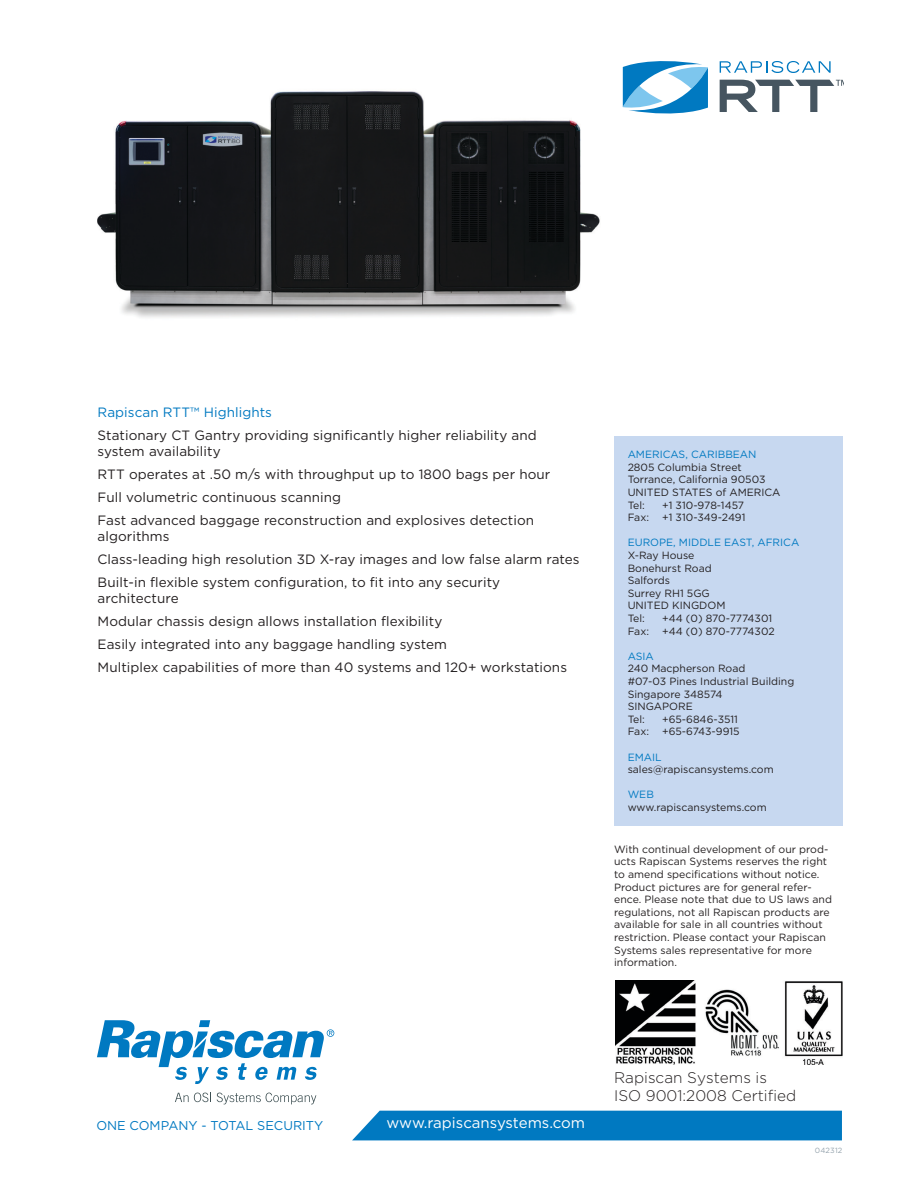
<style>
.page{position:relative;width:918px;height:1188px;background:#fff}
.page>*{position:absolute;margin:0;border:0;box-sizing:border-box;transform-origin:0 0}
.Disclaimer{font:300 15.3px/18.5px "Gotham";color:#231f20}
.t1{font:15px "Gotham";color:#fff}
.Front_Body_Text{font:13.5px/16.2px "Gotham";letter-spacing:.005em;color:#231f20}
.Front_Body_Text-2{font:13.5px "Gotham";letter-spacing:.005em;color:#0079c1}
.t2{font:12.75px "Gotham";color:#0079c1}
.Address_Bar{font:10.5px "Gotham";color:#231f20}
.Disclaimer-2{font:10.5px/12.6px "Gotham";color:#231f20}
.Address_Bar_Header{font:10.5px "Gotham";color:#0079c1}
.Specs{font:7.5px "Gotham";letter-spacing:.025em;color:#95a3ad}
</style>
<div class="page">
<div style="left:352px;top:1111px;width:490px;height:29px;background:#0079c1"></div>
<svg style="left:97px;top:1020px;width:237px;height:64px"></svg>
<svg style="left:175px;top:1093px;width:36px;height:9px"></svg>
<svg style="left:217px;top:1093px;width:99px;height:11px"></svg>
<div style="left:614px;top:436px;width:228px;height:389px;background:#c7d8f0"></div>
<img style="left:616px;top:981px;width:226px;height:84px">
<img style="left:98px;top:91px;width:502px;height:227px">
<svg style="left:720px;top:61px;width:111px;height:12px"></svg>
<svg style="left:623px;top:61px;width:85px;height:53px"></svg>
<svg style="left:720px;top:80px;width:123px;height:32px"></svg>
<p class="Front_Body_Text-2" style="left:98px;top:404px;width:176px">Rapiscan RTT™ Highlights</p>
<p class="Front_Body_Text" style="left:98px;top:427px;width:441px">Stationary CT Gantry providing significantly higher reliability and system availability</p>
<p class="Front_Body_Text" style="left:98px;top:466px;width:454px">RTT operates at .50 m/s with throughput up to 1800 bags per hour</p>
<p class="Front_Body_Text" style="left:98px;top:489px;width:245px">Full volumetric continuous scanning</p>
<p class="Front_Body_Text" style="left:98px;top:512px;width:438px">Fast advanced baggage reconstruction and explosives detection algorithms</p>
<p class="Front_Body_Text" style="left:98px;top:551px;width:484px">Class-leading high resolution 3D X-ray images and low false alarm rates</p>
<p class="Front_Body_Text" style="left:98px;top:574px;width:404px">Built-in flexible system configuration, to fit into any security architecture</p>
<p class="Front_Body_Text" style="left:98px;top:613px;width:346px">Modular chassis design allows installation flexibility</p>
<p class="Front_Body_Text" style="left:98px;top:636px;width:351px">Easily integrated into any baggage handling system</p>
<p class="Front_Body_Text" style="left:98px;top:659px;width:471px">Multiplex capabilities of more than 40 systems and 120+ workstations</p>
<p class="Address_Bar_Header" style="left:628px;top:448px;width:130px">AMERICAS, CARIBBEAN</p>
<p class="Address_Bar" style="left:628px;top:460px;width:116px">2805 Columbia Street</p>
<p class="Address_Bar" style="left:628px;top:473px;width:139px">Torrance, California 90503</p>
<p class="Address_Bar" style="left:628px;top:486px;width:154px">UNITED STATES of AMERICA</p>
<p class="Address_Bar" style="left:628px;top:498px;width:19px">Tel:</p>
<p class="Address_Bar" style="left:662px;top:498px;width:83px">+1 310-978-1457</p>
<p class="Address_Bar" style="left:628px;top:511px;width:119px">Fax: +1 310-349-2491</p>
<p class="Address_Bar_Header" style="left:628px;top:536px;width:173px">EUROPE, MIDDLE EAST, AFRICA</p>
<p class="Address_Bar" style="left:628px;top:549px;width:68px">X-Ray House</p>
<p class="Address_Bar" style="left:628px;top:561px;width:86px">Bonehurst Road</p>
<p class="Address_Bar" style="left:628px;top:574px;width:44px">Salfords</p>
<p class="Address_Bar" style="left:628px;top:586px;width:84px">Surrey RH1 5GG</p>
<p class="Address_Bar" style="left:628px;top:599px;width:99px">UNITED KINGDOM</p>
<p class="Address_Bar" style="left:628px;top:612px;width:19px">Tel:</p>
<p class="Address_Bar" style="left:662px;top:612px;width:112px">+44 (0) 870-7774301</p>
<p class="Address_Bar" style="left:628px;top:624px;width:149px">Fax: +44 (0) 870-7774302</p>
<p class="Address_Bar_Header" style="left:628px;top:649px;width:28px">ASIA</p>
<p class="Address_Bar" style="left:628px;top:662px;width:119px">240 Macpherson Road</p>
<p class="Address_Bar" style="left:628px;top:675px;width:168px">#07-03 Pines Industrial Building</p>
<p class="Address_Bar" style="left:628px;top:687px;width:96px">Singapore 348574</p>
<p class="Address_Bar" style="left:628px;top:700px;width:67px">SINGAPORE</p>
<p class="Address_Bar" style="left:628px;top:712px;width:19px">Tel:</p>
<p class="Address_Bar" style="left:662px;top:712px;width:77px">+65-6846-3511</p>
<p class="Address_Bar" style="left:628px;top:725px;width:114px">Fax: +65-6743-9915</p>
<p class="Address_Bar_Header" style="left:628px;top:750px;width:35px">EMAIL</p>
<p class="Address_Bar" style="left:628px;top:763px;width:148px">sales@rapiscansystems.com</p>
<p class="Address_Bar_Header" style="left:628px;top:788px;width:28px">WEB</p>
<p class="Address_Bar" style="left:628px;top:801px;width:140px">www.rapiscansystems.com</p>
<p class="Disclaimer-2" style="left:614px;top:843px;width:219px">With continual development of our prod&shy;ucts Rapiscan Systems reserves the right to amend specifications without notice.<br>Product pictures are for general refer&shy;ence. Please note that due to US laws and regulations, not all Rapiscan products are available for sale in all countries without restriction. Please contact your Rapiscan Systems sales representative for more information.</p>
<p class="t2" style="left:96px;top:1117px;width:228px">ONE COMPANY - TOTAL SECURITY</p>
<p class="t1" style="left:387px;top:1113px;width:200px">www.rapiscansystems.com</p>
<p class="Disclaimer" style="left:614px;top:1068px;width:184px">Rapiscan Systems is<br>ISO 9001:2008 Certified</p>
<p class="Specs" style="left:815px;top:1146px;width:29px">042312</p>
</div>
